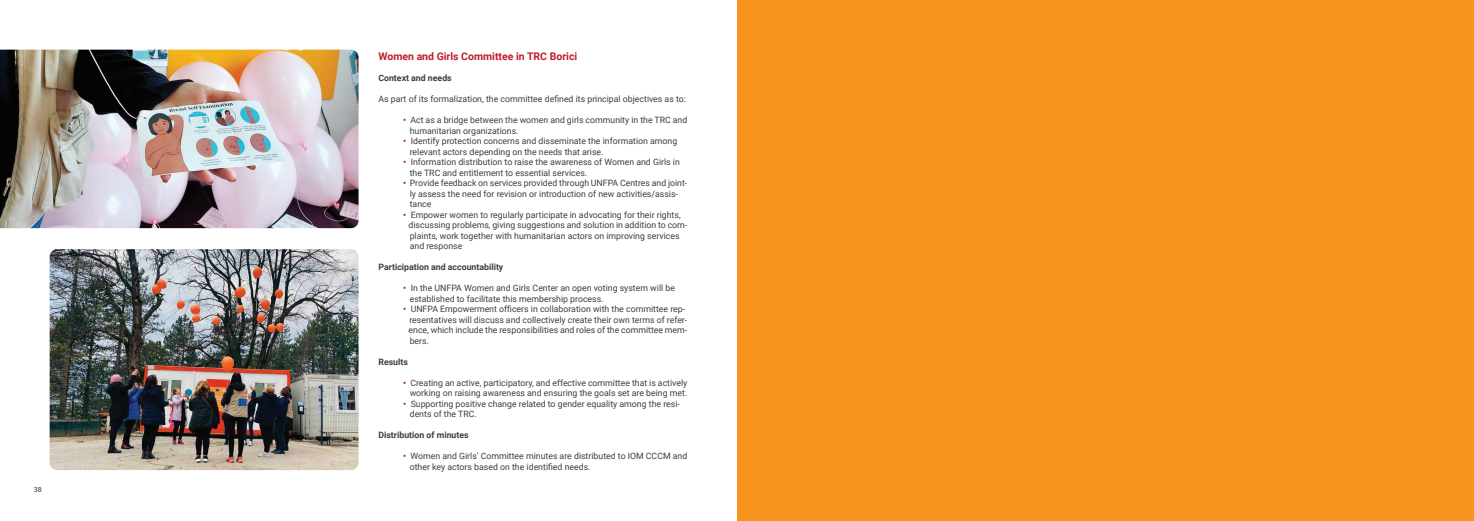
<style>
.page{position:relative;width:1474px;height:521px;background:#fff}
.page>*{position:absolute;margin:0;border:0;box-sizing:border-box;transform-origin:0 0}
.NASLOV_2_90__Black{font:700 10.5px "Roboto";color:#be1d2c}
.BODY_90__Black{font:8.75px "Roboto";color:#3e3e3f}
.NASLOV_3_90__Black{font:700 8.75px "Roboto";color:#3e3e3f}
.t1{font:700 7px "Roboto";color:#6c6d70}
.s1{font-weight:700;color:#be1d2c}
</style>
<div class="page">
<div style="left:737px;top:0;width:736px;height:521px;background:#f7931d"></div>
<img style="left:0;top:50px;width:358px;height:178px">
<img style="left:50px;top:249px;width:308px;height:221px">
<p class="t1" style="left:34px;top:485px;width:10px">38</p>
<p class="NASLOV_2_90__Black" style="left:378px;top:49px;width:200px">Women and Girls Committee in TRC Borici</p>
<p class="NASLOV_3_90__Black" style="left:378px;top:72px;width:75px">Context and needs</p>
<p class="BODY_90__Black" style="left:378px;top:93px;width:309px">As part of its formalization, the committee defined its principal objectives as to:</p>
<p class="BODY_90__Black" style="left:403px;top:114px;width:286px"><span class="s1">•</span> Act as a bridge between the women and girls community in the TRC and</p>
<p class="BODY_90__Black" style="left:410px;top:124px;width:110px">humanitarian organizations.</p>
<p class="BODY_90__Black" style="left:403px;top:135px;width:275px"><span class="s1">•</span> Identify protection concerns and disseminate the information among</p>
<p class="BODY_90__Black" style="left:410px;top:145px;width:195px">relevant actors depending on the needs that arise.</p>
<p class="BODY_90__Black" style="left:403px;top:156px;width:278px"><span class="s1">•</span> Information distribution to raise the awareness of Women and Girls in</p>
<p class="BODY_90__Black" style="left:410px;top:166px;width:179px">the TRC and entitlement to essential services.</p>
<p class="BODY_90__Black" style="left:403px;top:177px;width:286px"><span class="s1">•</span> Provide feedback on services provided through UNFPA Centres and joint-</p>
<p class="BODY_90__Black" style="left:410px;top:187px;width:270px">ly assess the need for revision or introduction of new activities/assis-</p>
<p class="BODY_90__Black" style="left:410px;top:198px;width:23px">tance</p>
<p class="BODY_90__Black" style="left:403px;top:208px;width:279px"><span class="s1">•</span> Empower women to regularly participate in advocating for their rights,</p>
<p class="BODY_90__Black" style="left:408px;top:219px;width:280px">discussing problems, giving suggestions and solution in addition to com-</p>
<p class="BODY_90__Black" style="left:410px;top:229px;width:271px">plaints, work together with humanitarian actors on improving services</p>
<p class="BODY_90__Black" style="left:410px;top:240px;width:54px">and response</p>
<p class="NASLOV_3_90__Black" style="left:378px;top:261px;width:126px">Participation and accountability</p>
<p class="BODY_90__Black" style="left:403px;top:282px;width:273px"><span class="s1">•</span> In the UNFPA Women and Girls Center an open voting system will be</p>
<p class="BODY_90__Black" style="left:410px;top:292px;width:195px">established to facilitate this membership process.</p>
<p class="BODY_90__Black" style="left:403px;top:303px;width:283px"><span class="s1">•</span> UNFPA Empowerment officers in collaboration with the committee rep-</p>
<p class="BODY_90__Black" style="left:409px;top:313px;width:279px">resentatives will discuss and collectively create their own terms of refer-</p>
<p class="BODY_90__Black" style="left:408px;top:324px;width:280px">ence, which include the responsibilities and roles of the committee mem-</p>
<p class="BODY_90__Black" style="left:410px;top:334px;width:21px">bers.</p>
<p class="NASLOV_3_90__Black" style="left:378px;top:355px;width:31px">Results</p>
<p class="BODY_90__Black" style="left:403px;top:376px;width:286px"><span class="s1">•</span> Creating an active, participatory, and effective committee that is actively</p>
<p class="BODY_90__Black" style="left:410px;top:387px;width:279px">working on raising awareness and ensuring the goals set are being met.</p>
<p class="BODY_90__Black" style="left:403px;top:397px;width:278px"><span class="s1">•</span> Supporting positive change related to gender equality among the resi-</p>
<p class="BODY_90__Black" style="left:410px;top:408px;width:69px">dents of the TRC.</p>
<p class="NASLOV_3_90__Black" style="left:378px;top:429px;width:92px">Distribution of minutes</p>
<p class="BODY_90__Black" style="left:403px;top:450px;width:285px"><span class="s1">•</span> Women and Girls’ Committee minutes are distributed to IOM CCCM and</p>
<p class="BODY_90__Black" style="left:410px;top:460px;width:182px">other key actors based on the identified needs.</p>
</div>
